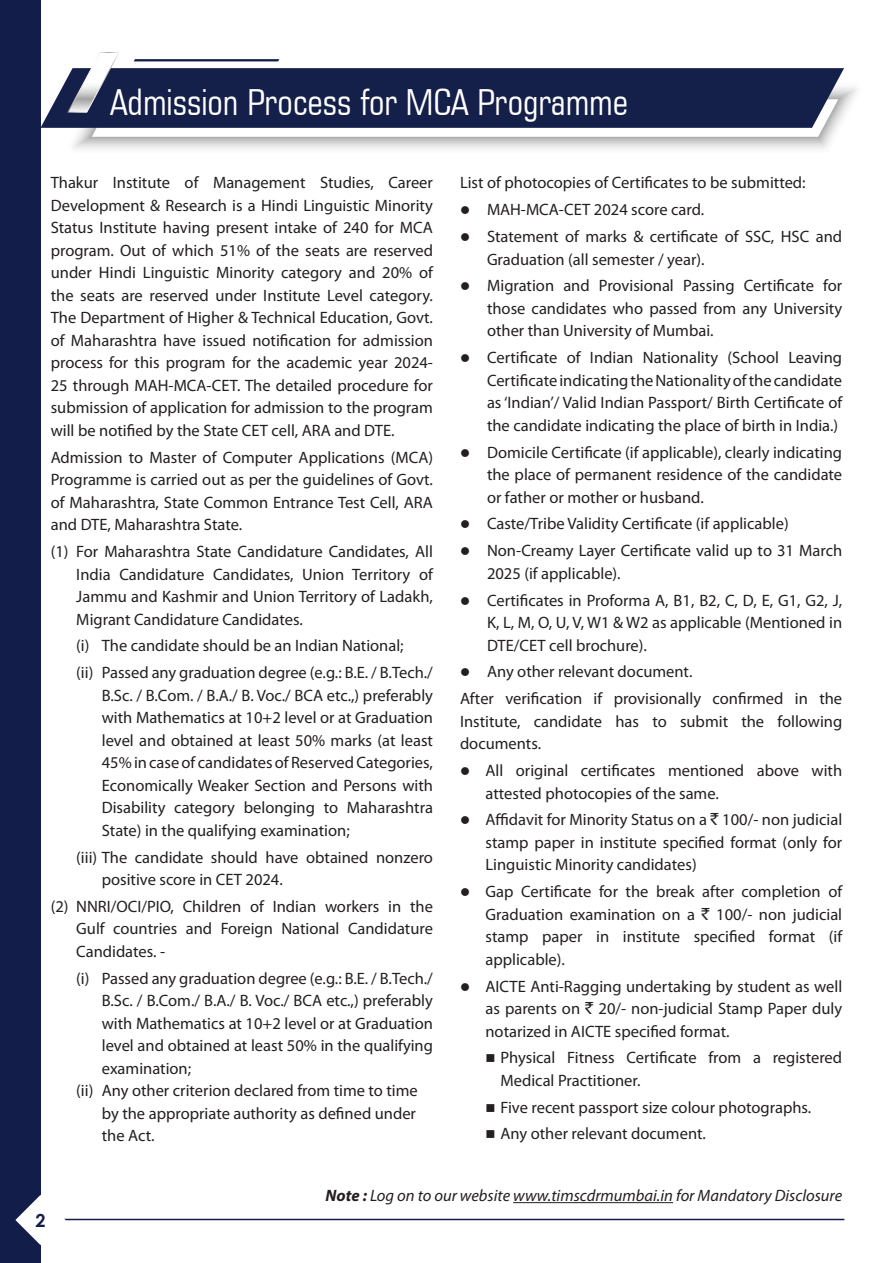
<style>
.page{position:relative;width:893px;height:1263px;background:#fff}
.page>*{position:absolute;margin:0;border:0;box-sizing:border-box;transform-origin:0 0}
.Chapter_Heading{font:condensed 36px "Square 721 BT";color:#fff}
.t1{font:700 18px "Century Gothic";color:#131d49}
.Body-1{font:16.5px/22.5px "Myriad Pro";color:#231f20;text-align:justify}
.Body_Text{font:16.5px/22.5px "Myriad Pro";color:#231f20;text-align:justify}
.Body_Text-2{font:italic 16.5px "Myriad Pro";color:#231f20}
.s1{font-family:"Rupee Foradian"}
.s2{font-weight:700}
</style>
<div class="page">
<div style="left:0;top:0;width:40px;height:1263px;background:#131d49"></div>
<hr style="left:40px;top:1219px;width:804px;height:1px;background:#131d49">
<svg style="left:15px;top:1195px;width:51px;height:50px"></svg>
<svg style="left:134px;top:59px;width:145px;height:2px"></svg>
<svg style="left:73px;top:87px;width:784px;height:62px"></svg>
<svg style="left:40px;top:68px;width:804px;height:60px;background:#1e2851"></svg>
<svg style="left:67px;top:52px;width:53px;height:61px"></svg>
<hr style="left:513px;top:1202px;width:160px;height:1px;background:#231f20">
<p class="Chapter_Heading" style="left:110px;top:80px;width:519px">Admission Process for MCA Programme</p>
<p class="Body-1" style="left:51px;top:171px;width:384px">Thakur Institute of Management Studies, Career Development &amp; Research is a Hindi Linguistic Minority Status Institute having present intake of 240 for MCA program. Out of which 51% of the seats are reserved under Hindi Linguistic Minority category and 20% of the seats are reserved under Institute Level category.<br>The Department of Higher &amp; Technical Education, Govt. of Maharashtra have issued notification for admission process for this program for the academic year 2024- 25 through MAH-MCA-CET. The detailed procedure for submission of application for admission to the program will be notified by the State CET cell, ARA and DTE.</p>
<p class="Body-1" style="left:51px;top:446px;width:384px">Admission to Master of Computer Applications (MCA)<br>Programme is carried out as per the guidelines of Govt. of Maharashtra, State Common Entrance Test Cell, ARA and DTE, Maharashtra State.</p>
<p class="Body-1" style="left:76px;top:540px;width:358px;text-indent:-26px">(1) For Maharashtra State Candidature Candidates, All India Candidature Candidates, Union Territory of Jammu and Kashmir and Union Territory of Ladakh, Migrant Candidature Candidates.</p>
<p class="Body-1" style="left:76px;top:634px;width:329px">(i) The candidate should be an Indian National;</p>
<p class="Body-1" style="left:102px;top:661px;width:333px;text-indent:-26px">(ii) Passed any graduation degree (e.g.: B.E. / B.Tech./ B.Sc. / B.Com. / B.A./ B. Voc./ BCA etc.,) preferably with Mathematics at 10+2 level or at Graduation level and obtained at least 50% marks (at least 45% in case of candidates of Reserved Categories, Economically Weaker Section and Persons with Disability category belonging to Maharashtra State) in the qualifying examination;</p>
<p class="Body-1" style="left:102px;top:845px;width:333px;text-indent:-26px">(iii) The candidate should have obtained nonzero positive score in CET 2024.</p>
<p class="Body-1" style="left:76px;top:895px;width:358px;text-indent:-26px">(2) NNRI/OCI/PIO, Children of Indian workers in the Gulf countries and Foreign National Candidature Candidates. -</p>
<p class="Body-1" style="left:102px;top:967px;width:333px;text-indent:-26px">(i) Passed any graduation degree (e.g.: B.E. / B.Tech./ B.Sc. / B.Com./ B.A./ B. Voc./ BCA etc.,) preferably with Mathematics at 10+2 level or at Graduation level and obtained at least 50% in the qualifying examination;</p>
<p class="Body-1" style="left:102px;top:1079px;width:318px;text-indent:-26px">(ii) Any other criterion declared from time to time by the appropriate authority as defined under the Act.</p>
<p class="Body-1" style="left:460px;top:171px;width:347px">List of photocopies of Certificates to be submitted:</p>
<p class="Body_Text" style="left:460px;top:198px;width:246px">● MAH-MCA-CET 2024 score card.</p>
<p class="Body_Text" style="left:487px;top:225px;width:357px;text-indent:-27px">● Statement of marks &amp; certificate of SSC, HSC and<br>Graduation (all semester / year).</p>
<p class="Body_Text" style="left:487px;top:274px;width:357px;text-indent:-27px">● Migration and Provisional Passing Certificate for those candidates who passed from any University other than University of Mumbai.</p>
<p class="Body_Text" style="left:487px;top:346px;width:357px;text-indent:-27px">● Certificate of Indian Nationality (School Leaving Certificate indicating the Nationality of the candidate as ‘Indian’/ Valid Indian Passport/ Birth Certificate of the candidate indicating the place of birth in India.)</p>
<p class="Body_Text" style="left:487px;top:440px;width:357px;text-indent:-27px">● Domicile Certificate (if applicable), clearly indicating the place of permanent residence of the candidate or father or mother or husband.</p>
<p class="Body_Text" style="left:460px;top:512px;width:330px">● Caste/Tribe Validity Certificate (if applicable)</p>
<p class="Body_Text" style="left:487px;top:539px;width:357px;text-indent:-27px">● Non-Creamy Layer Certificate valid up to 31 March<br>2025 (if applicable).</p>
<p class="Body_Text" style="left:487px;top:588px;width:357px;text-indent:-27px">● Certificates in Proforma A, B1, B2, C, D, E, G1, G2, J, K, L, M, O, U, V, W1 &amp; W2 as applicable (Mentioned in DTE/CET cell brochure).</p>
<p class="Body_Text" style="left:460px;top:660px;width:234px">● Any other relevant document.</p>
<p class="Body_Text" style="left:460px;top:687px;width:384px">After verification if provisionally confirmed in the Institute, candidate has to submit the following documents.</p>
<p class="Body_Text" style="left:485px;top:759px;width:358px;text-indent:-26px">● All original certificates mentioned above with attested photocopies of the same.</p>
<p class="Body_Text" style="left:485px;top:808px;width:358px;text-indent:-26px">● Affidavit for Minority Status on a <span class="s1">`</span> 100/- non judicial stamp paper in institute specified format (only for Linguistic Minority candidates)</p>
<p class="Body_Text" style="left:485px;top:880px;width:358px;text-indent:-26px">● Gap Certificate for the break after completion of Graduation examination on a <span class="s1">`</span> 100/- non judicial stamp paper in institute specified format (if applicable).</p>
<p class="Body_Text" style="left:485px;top:974px;width:358px;text-indent:-26px">● AICTE Anti-Ragging undertaking by student as well as parents on <span class="s1">`</span> 20/- non-judicial Stamp Paper duly notarized in AICTE specified format.</p>
<p class="Body_Text" style="left:500px;top:1046px;width:343px;text-indent:-15px">■ Physical Fitness Certificate from a registered<br>Medical Practitioner.</p>
<p class="Body_Text" style="left:485px;top:1095px;width:327px">■ Five recent passport size colour photographs.</p>
<p class="Body_Text" style="left:485px;top:1122px;width:222px">■ Any other relevant document.</p>
<p class="t1" style="left:35px;top:1206px;width:12px">2</p>
<p class="Body_Text-2" style="left:326px;top:1185px;width:518px"><span class="s2">Note :</span> Log on to our website www.timscdrmumbai.in for Mandatory Disclosure</p>
</div>
